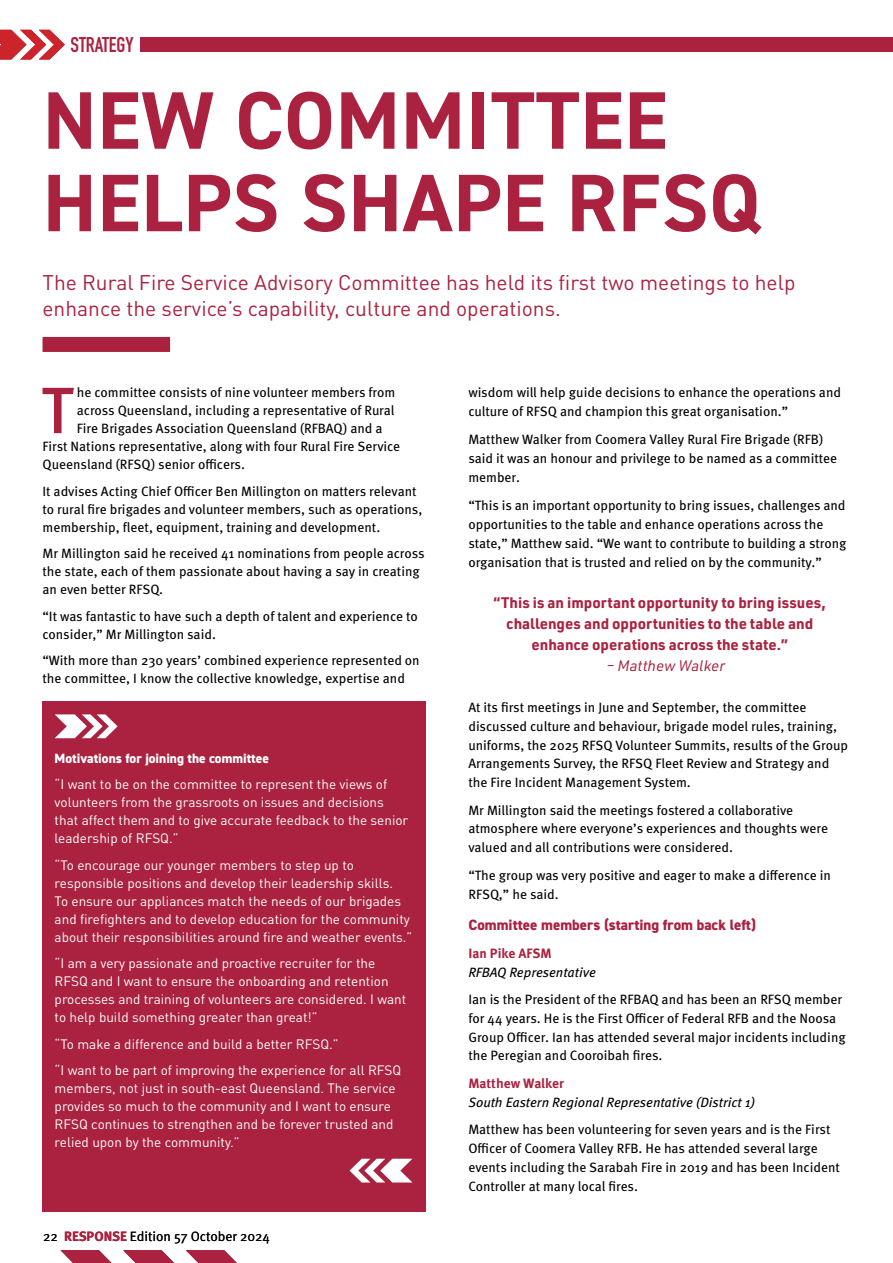
<style>
.page{position:relative;width:893px;height:1263px;background:#fff}
.page>*{position:absolute;margin:0;border:0;box-sizing:border-box;transform-origin:0 0}
.t1{font:700 81.75px/82.5px "DIN2014";letter-spacing:.01em;color:#aa2240}
.t2{font:500 65.55px "Meta Pro";color:#aa2240}
.t3{font:21px/25.2px "DINOT";color:#aa2240}
.t4{font:700 21px "DIN Condensed";letter-spacing:-.005em;color:#aa2240}
.t5{font:700 15px/21px "URWDIN";color:#aa2240;text-align:center}
.t6{font:800 15px "DIN2014";color:#aa2240}
.t7{font:italic 15px "URWDIN";color:#aa2240}
.t8{font:13.5px/18.9px "Meta Pro";color:#000}
.t9{font:13.5px/18px "DINOT";color:#fff}
.t10{font:italic 13.5px "Meta Pro";color:#000}
.t11{font:800 13.5px "DIN2014";color:#fff}
.t12{font:13.5px "Meta Pro Norm";color:#000}
.t13{font:700 13.5px "Meta Pro";color:#aa2240}
.s1{font-family:"Meta Pro";font-weight:700;color:#aa2240}
</style>
<div class="page">
<div style="left:140px;top:37px;width:753px;height:15px;background:#aa2240"></div>
<svg style="left:61px;top:1250px;width:176px;height:13px"></svg>
<svg style="left:0;top:30px;width:65px;height:30px"></svg>
<div style="left:43px;top:337px;width:127px;height:15px;background:#aa2240"></div>
<div style="left:42px;top:702px;width:383px;height:510px;background:#aa2240"></div>
<svg style="left:55px;top:714px;width:63px;height:24px"></svg>
<svg style="left:350px;top:1159px;width:62px;height:23px"></svg>
<h3 class="t4" style="left:71px;top:30px;width:64px">STRATEGY</h3>
<h1 class="t1" style="left:43px;top:78px;width:719px">NEW COMMITTEE<br>HELPS SHAPE RFSQ</h1>
<h3 class="t3" style="left:43px;top:270px;width:754px">The Rural Fire Service Advisory Committee has held its first two meetings to help enhance the service’s capability, culture and operations.</h3>
<h2 class="t2" style="left:41px;top:360px;width:33px">T</h2>
<p class="t8" style="left:77px;top:382px;width:320px">he committee consists of nine volunteer members from</p>
<p class="t8" style="left:77px;top:400px;width:319px">across Queensland, including a representative of Rural</p>
<p class="t8" style="left:77px;top:418px;width:307px">Fire Brigades Association Queensland (RFBAQ) and a</p>
<p class="t8" style="left:43px;top:436px;width:359px">First Nations representative, along with four Rural Fire Service</p>
<p class="t8" style="left:43px;top:454px;width:204px">Queensland (RFSQ) senior officers.</p>
<p class="t8" style="left:43px;top:481px;width:381px;line-height:18px">It advises Acting Chief Officer Ben Millington on matters relevant to rural fire brigades and volunteer members, such as operations, membership, fleet, equipment, training and development.</p>
<p class="t8" style="left:43px;top:544px;width:384px;line-height:18px">Mr Millington said he received 41 nominations from people across the state, each of them passionate about having a say in creating an even better RFSQ.</p>
<p class="t8" style="left:43px;top:606px;width:377px;line-height:18px">“It was fantastic to have such a depth of talent and experience to consider,” Mr Millington said.</p>
<p class="t8" style="left:43px;top:650px;width:379px;line-height:18px">“With more than 230 years’ combined experience represented on the committee, I know the collective knowledge, expertise and</p>
<p class="t11" style="left:55px;top:749px;width:216px">Motivations for joining the committee</p>
<p class="t9" style="left:55px;top:775px;width:355px">“I want to be on the committee to represent the views of volunteers from the grassroots on issues and decisions that affect them and to give accurate feedback to the senior leadership of RFSQ.”</p>
<p class="t9" style="left:55px;top:856px;width:359px">“To encourage our younger members to step up to responsible positions and develop their leadership skills.<br>To ensure our appliances match the needs of our brigades and firefighters and to develop education for the community about their responsibilities around fire and weather events.”</p>
<p class="t9" style="left:55px;top:954px;width:353px">“I am a very passionate and proactive recruiter for the RFSQ and I want to ensure the onboarding and retention processes and training of volunteers are considered. I want to help build something greater than great!”</p>
<p class="t9" style="left:55px;top:1030px;width:348px;line-height:26.5px">“To make a difference and build a better RFSQ.”<br>“I want to be part of improving the experience for all RFSQ</p>
<p class="t9" style="left:55px;top:1079px;width:342px">members, not just in south-east Queensland. The service provides so much to the community and I want to ensure RFSQ continues to strengthen and be forever trusted and relied upon by the community.”</p>
<p class="t12" style="left:43px;top:1226px;width:228px">22 <span class="s1">RESPONSE</span> Edition 57 October 2024</p>
<p class="t8" style="left:468px;top:382px;width:374px">wisdom will help guide decisions to enhance the operations and culture of RFSQ and champion this great organisation.”</p>
<p class="t8" style="left:468px;top:429px;width:370px">Matthew Walker from Coomera Valley Rural Fire Brigade (RFB) said it was an honour and privilege to be named as a committee member.</p>
<p class="t8" style="left:468px;top:494px;width:380px">“This is an important opportunity to bring issues, challenges and opportunities to the table and enhance operations across the state,” Matthew said. “We want to contribute to building a strong organisation that is trusted and relied on by the community.”</p>
<p class="t5" style="left:494px;top:592px;width:334px">“This is an important opportunity to bring issues, challenges and opportunities to the table and enhance operations across the state.”</p>
<p class="t7" style="left:606px;top:656px;width:120px">– Matthew Walker</p>
<p class="t8" style="left:468px;top:697px;width:381px">At its first meetings in June and September, the committee discussed culture and behaviour, brigade model rules, training, uniforms, the 2025 RFSQ Volunteer Summits, results of the Group Arrangements Survey, the RFSQ Fleet Review and Strategy and the Fire Incident Management System.</p>
<p class="t8" style="left:468px;top:799px;width:361px">Mr Millington said the meetings fostered a collaborative atmosphere where everyone’s experiences and thoughts were valued and all contributions were considered.</p>
<p class="t8" style="left:468px;top:865px;width:364px">“The group was very positive and eager to make a difference in<br>RFSQ,” he said.</p>
<p class="t6" style="left:468px;top:915px;width:289px">Committee members (starting from back left)</p>
<p class="t13" style="left:468px;top:942px;width:85px">Ian Pike AFSM</p>
<p class="t10" style="left:468px;top:961px;width:129px">RFBAQ Representative</p>
<p class="t8" style="left:468px;top:989px;width:379px">Ian is the President of the RFBAQ and has been an RFSQ member for 44 years. He is the First Officer of Federal RFB and the Noosa Group Officer. Ian has attended several major incidents including the Peregian and Cooroibah fires.</p>
<p class="t13" style="left:468px;top:1072px;width:97px">Matthew Walker</p>
<p class="t10" style="left:468px;top:1092px;width:288px">South Eastern Regional Representative (District 1)</p>
<p class="t8" style="left:468px;top:1119px;width:373px">Matthew has been volunteering for seven years and is the First Officer of Coomera Valley RFB. He has attended several large events including the Sarabah Fire in 2019 and has been Incident Controller at many local fires.</p>
</div>
